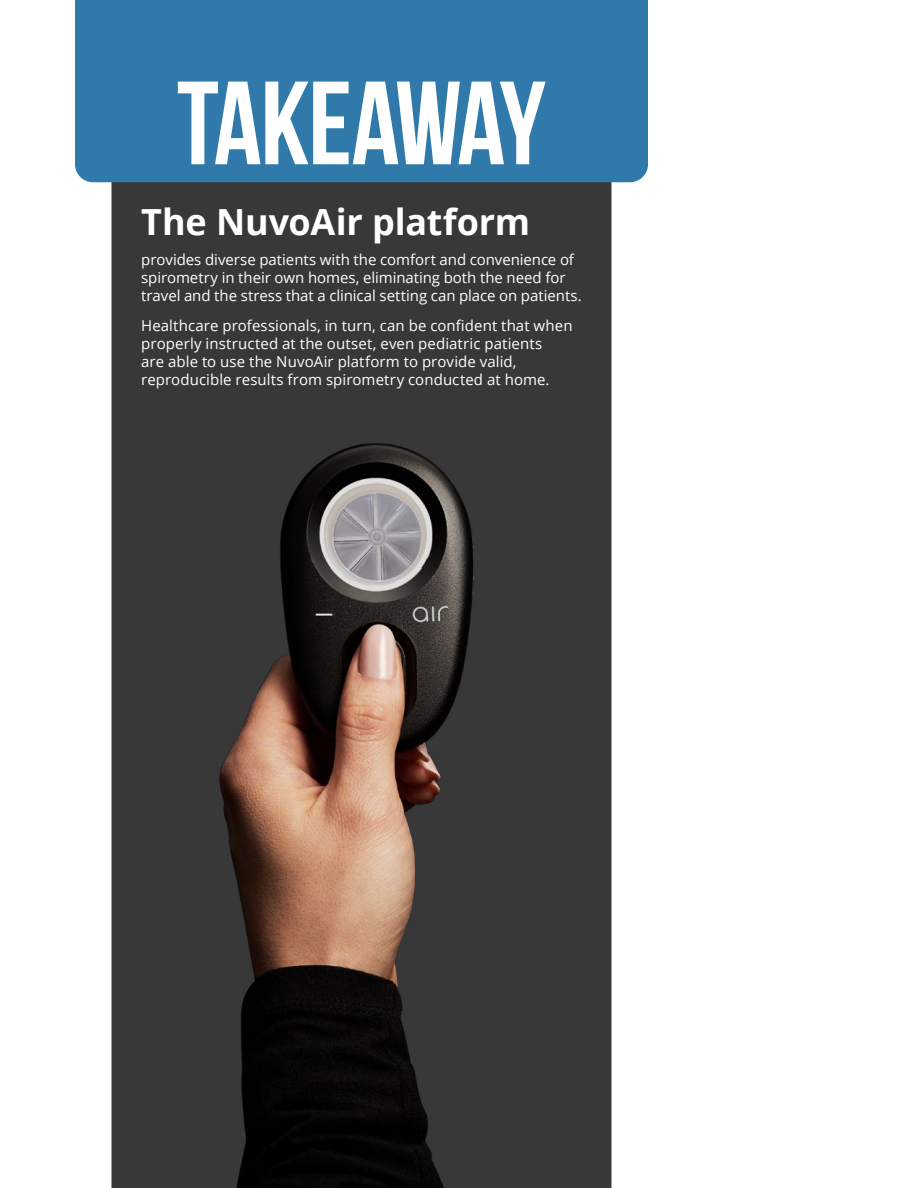
<style>
.page{position:relative;width:918px;height:1188px;background:#fff}
.page>*{position:absolute;margin:0;border:0;box-sizing:border-box;transform-origin:0 0}
.t1{font:700 118.05px "Bebas Neue";letter-spacing:-.035em;color:#fff}
.t2{font:700 36px "Open Sans";letter-spacing:-.005em;color:#fff}
.t3{font:15px/18px "Open Sans";letter-spacing:.005em;color:#fff}
</style>
<div class="page">
<div style="left:112px;top:182px;width:499px;height:1006px;background:#383838"></div>
<div style="left:75px;top:0;width:573px;height:182px;background:#2f7aaa"></div>
<img style="left:153px;top:312px;width:393px;height:876px">
<h1 class="t1" style="left:177px;top:59px;width:371px">TAKEAWAY</h1>
<h2 class="t2" style="left:141px;top:196px;width:390px">The NuvoAir platform</h2>
<p class="t3" style="left:141px;top:250px;width:442px">provides diverse patients with the comfort and convenience of spirometry in their own homes, eliminating both the need for travel and the stress that a clinical setting can place on patients.</p>
<p class="t3" style="left:141px;top:316px;width:433px">Healthcare professionals, in turn, can be confident that when properly instructed at the outset, even pediatric patients<br>are able to use the NuvoAir platform to provide valid, reproducible results from spirometry conducted at home.</p>
</div>
